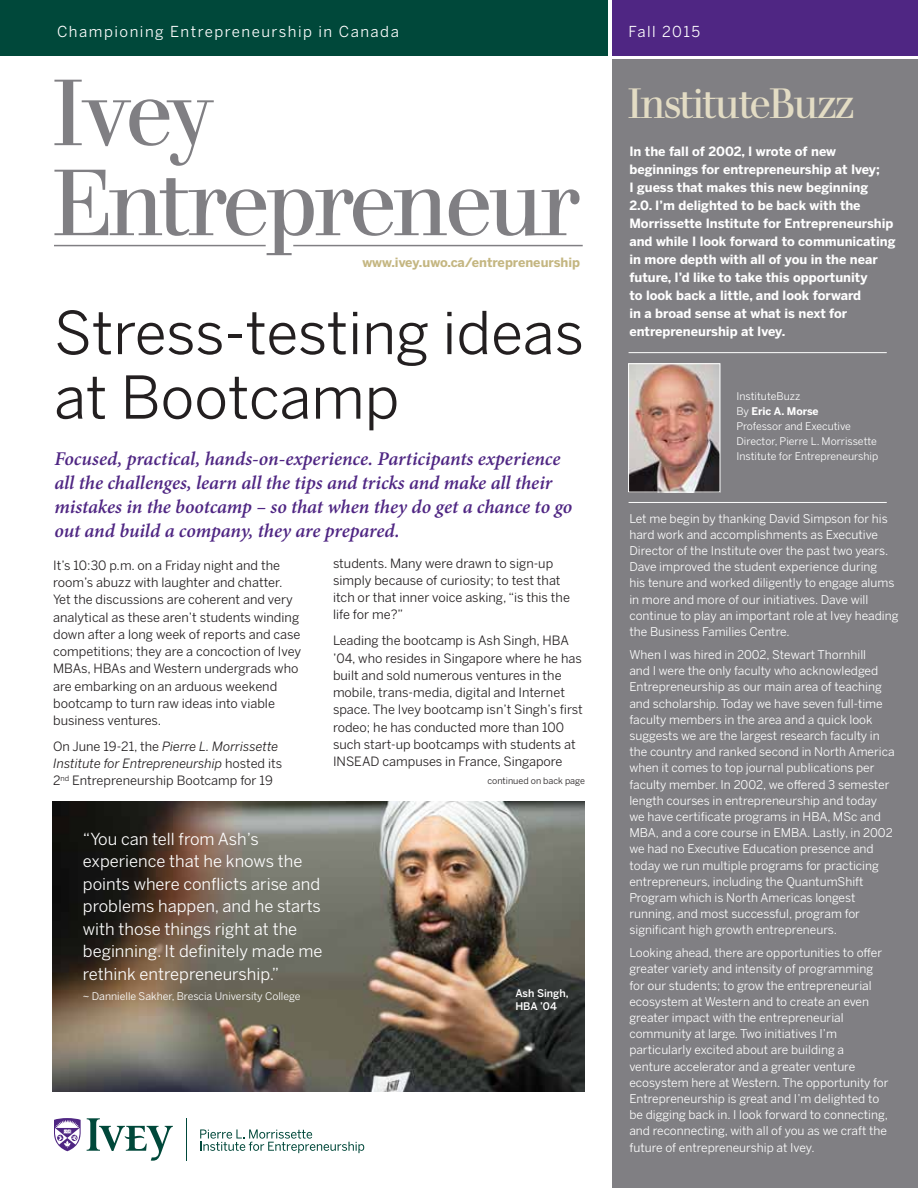
<style>
.page{position:relative;width:918px;height:1188px;background:#fff}
.page>*{position:absolute;margin:0;border:0;box-sizing:border-box;transform-origin:0 0}
.t1{font:93px/90px "Walbaum SHOP";letter-spacing:-.01em;color:#807f83}
.t2{font:58.5px/64.5px "Benton Sans";color:#231f20}
.t3{font:42px "Walbaum SHOP";letter-spacing:-.01em;color:#e3dcc4}
.t4{font:italic 600 19.5px/24px "Minion Pro";letter-spacing:-.005em;color:#4f2683}
.t5{font:16.5px/22.5px "Benton Sans";color:#fff}
.t6{font:15px "Benton Sans";letter-spacing:.1em;color:#fff}
.t7{font:12.75px/17.2px "Benton Sans";color:#231f20}
.t8{font:700 12.75px/18px "Benton Sans";color:#fff}
.t9{font:700 12.75px "Benton Sans";color:#c4b681}
.t10{font:12px/16.2px "Benton Sans";color:#fff}
.t11{font:10.5px/15px "Benton Sans";color:#fff}
.t12{font:500 10.5px/13.5px "Benton Sans";color:#fff}
.t13{font:9px "Benton Sans";color:#231f20}
.s1{font-style:italic}
.s2{font-weight:700}
</style>
<div class="page">
<div style="left:612px;top:60px;width:306px;height:1128px;background:#807f83"></div>
<div style="left:0;top:0;width:608px;height:55px;background:#00483a"></div>
<div style="left:612px;top:0;width:306px;height:55px;background:#4f2683"></div>
<svg style="left:54px;top:1118px;width:27px;height:33px"></svg>
<svg style="left:87px;top:1118px;width:86px;height:43px"></svg>
<hr style="left:186px;top:1118px;width:1px;height:43px;background:#00483a">
<svg style="left:200px;top:1129px;width:164px;height:24px"></svg>
<hr style="left:54px;top:245px;width:212px;height:1px;background:#807f83">
<hr style="left:293px;top:245px;width:290px;height:1px;background:#807f83">
<hr style="left:629px;top:352px;width:258px;height:1px;background:#fff">
<hr style="left:629px;top:502px;width:258px;height:1px;background:#fff">
<img style="left:630px;top:365px;width:88px;height:125px">
<div style="left:628px;top:363px;width:92px;height:129px;border:1px solid #fff"></div>
<img style="left:53px;top:801px;width:532px;height:291px">
<p class="t6" style="left:57px;top:23px;width:343px">Championing Entrepreneurship in Canada</p>
<p class="t6" style="left:629px;top:23px;width:73px">Fall 2015</p>
<h1 class="t1" style="left:54px;top:69px;width:527px">Ivey<br>Entrepreneur</h1>
<p class="t9" style="left:362px;top:254px;width:219px">www.ivey.uwo.ca/entrepreneurship</p>
<h2 class="t2" style="left:54px;top:300px;width:532px">Stress-testing ideas at Bootcamp</h2>
<p class="t4" style="left:54px;top:446px;width:519px">Focused, practical, hands-on-experience. Participants experience all the challenges, learn all the tips and tricks and make all their mistakes in the bootcamp – so that when they do get a chance to go out and build a company, they are prepared.</p>
<p class="t7" style="left:53px;top:556px;width:250px">It’s 10:30 p.m. on a Friday night and the room’s abuzz with laughter and chatter.<br>Yet the discussions are coherent and very analytical as these aren’t students winding down after a long week of reports and case competitions; they are a concoction of Ivey MBAs, HBAs and Western undergrads who are embarking on an arduous weekend bootcamp to turn raw ideas into viable business ventures.</p>
<p class="t7" style="left:53px;top:738px;width:230px">On June 19-21, the <span class="s1">Pierre L. Morrissette<br>Institute for Entrepreneurship</span> hosted its<br>2<sup>nd</sup> Entrepreneurship Bootcamp for 19</p>
<p class="t7" style="left:333px;top:554px;width:238px">students. Many were drawn to sign-up simply because of curiosity; to test that itch or that inner voice asking, “is this the life for me?”</p>
<p class="t7" style="left:333px;top:632px;width:251px">Leading the bootcamp is Ash Singh, HBA ’04, who resides in Singapore where he has built and sold numerous ventures in the mobile, trans-media, digital and Internet space. The Ivey bootcamp isn’t Singh’s first rodeo; he has conducted more than 100 such start-up bootcamps with students at INSEAD campuses in France, Singapore</p>
<p class="t13" style="left:488px;top:775px;width:99px">continued on back page</p>
<h3 class="t5" style="left:83px;top:827px;width:241px">“You can tell from Ash’s experience that he knows the points where conflicts arise and problems happen, and he starts with those things right at the beginning. It definitely made me rethink entrepreneurship.”</h3>
<p class="t11" style="left:83px;top:989px;width:219px">~ Dannielle Sakher, Brescia University College</p>
<p class="t12" style="left:515px;top:986px;width:55px">Ash Singh,<br>HBA ’04</p>
<h3 class="t3" style="left:629px;top:80px;width:227px">InstituteBuzz</h3>
<p class="t8" style="left:629px;top:142px;width:268px">In the fall of 2002, I wrote of new beginnings for entrepreneurship at Ivey;<br>I guess that makes this new beginning<br>2.0. I’m delighted to be back with the Morrissette Institute for Entrepreneurship and while I look forward to communicating in more depth with all of you in the near future, I’d like to take this opportunity<br>to look back a little, and look forward<br>in a broad sense at what is next for entrepreneurship at Ivey.</p>
<p class="t11" style="left:737px;top:389px;width:143px">InstituteBuzz<br>By <span class="s2">Eric A. Morse<br></span>Professor and Executive<br>Director, Pierre L. Morrissette<br>Institute for Entrepreneurship</p>
<p class="t10" style="left:629px;top:510px;width:271px">Let me begin by thanking David Simpson for his hard work and accomplishments as Executive Director of the Institute over the past two years.<br>Dave improved the student experience during<br>his tenure and worked diligently to engage alums in more and more of our initiatives. Dave will continue to play an important role at Ivey heading the Business Families Centre.</p>
<p class="t10" style="left:629px;top:646px;width:267px">When I was hired in 2002, Stewart Thornhill<br>and I were the only faculty who acknowledged Entrepreneurship as our main area of teaching and scholarship. Today we have seven full-time faculty members in the area and a quick look suggests we are the largest research faculty in the country and ranked second in North America when it comes to top journal publications per faculty member. In 2002, we offered 3 semester length courses in entrepreneurship and today we have certificate programs in HBA, MSc and MBA, and a core course in EMBA. Lastly, in 2002 we had no Executive Education presence and today we run multiple programs for practicing entrepreneurs, including the QuantumShift Program which is North Americas longest running, and most successful, program for significant high growth entrepreneurs.</p>
<p class="t10" style="left:629px;top:945px;width:261px">Looking ahead, there are opportunities to offer greater variety and intensity of programming for our students; to grow the entrepreneurial ecosystem at Western and to create an even greater impact with the entrepreneurial community at large. Two initiatives I’m particularly excited about are building a venture accelerator and a greater venture ecosystem here at Western. The opportunity for Entrepreneurship is great and I’m delighted to be digging back in. I look forward to connecting, and reconnecting, with all of you as we craft the future of entrepreneurship at Ivey.</p>
</div>
